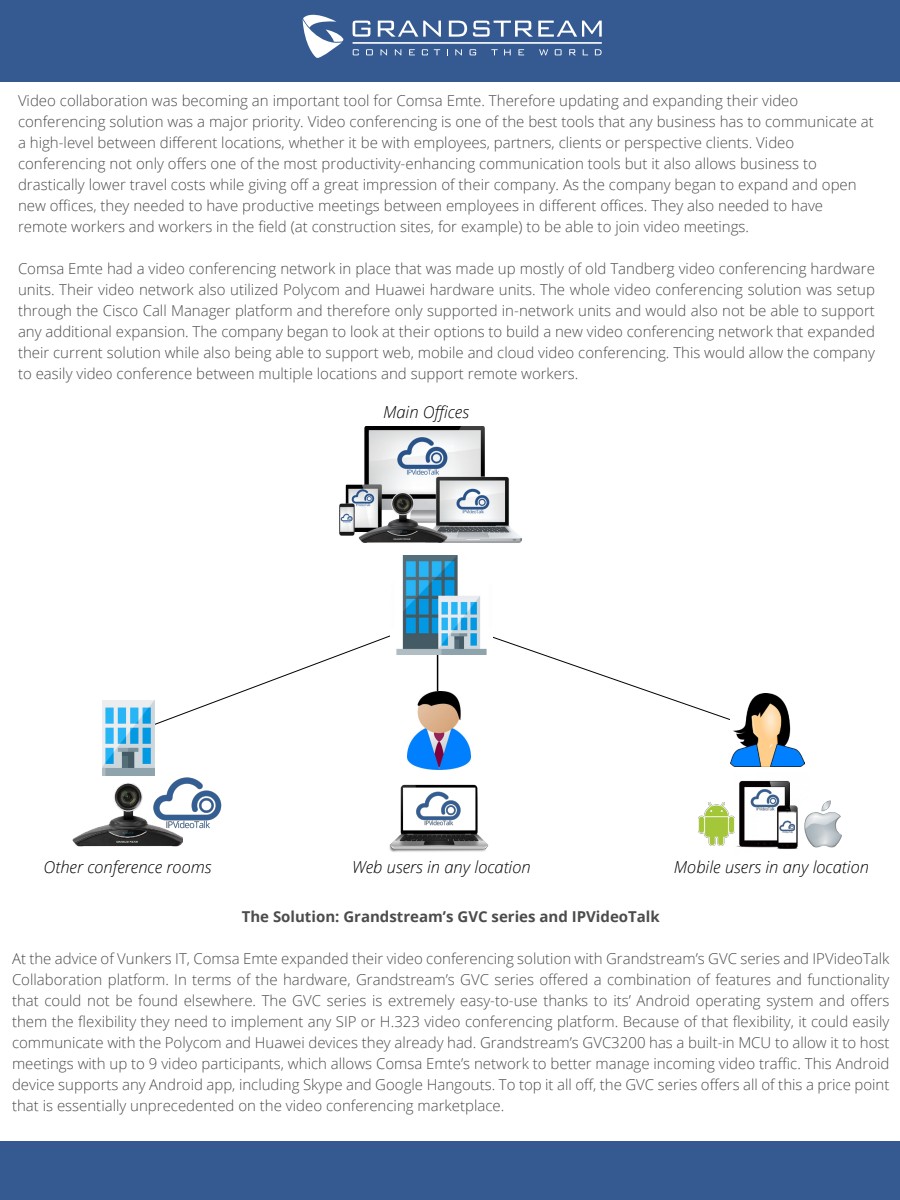
<style>
.page{position:relative;width:900px;height:1200px;background:#fff}
.page>*{position:absolute;margin:0;border:0;box-sizing:border-box;transform-origin:0 0}
.t1{font:italic 300 16.5px "Open Sans";color:#000}
.t2{font:300 15px/21px "Open Sans";color:#4b4c4d;text-align:justify}
.t3{font:700 15px "Open Sans";color:#4b4c4d}
</style>
<div class="page">
<div style="left:0;top:0;width:900px;height:82px;background:#355a92"></div>
<svg style="left:303px;top:15px;width:40px;height:43px"></svg>
<svg style="left:353px;top:21px;width:17px;height:16px"></svg>
<svg style="left:378px;top:21px;width:63px;height:16px"></svg>
<svg style="left:449px;top:21px;width:18px;height:16px"></svg>
<svg style="left:473px;top:21px;width:129px;height:16px"></svg>
<svg style="left:353px;top:49px;width:6px;height:6px"></svg>
<svg style="left:366px;top:49px;width:7px;height:6px"></svg>
<svg style="left:381px;top:49px;width:6px;height:6px"></svg>
<svg style="left:395px;top:49px;width:6px;height:6px"></svg>
<svg style="left:409px;top:49px;width:6px;height:6px"></svg>
<svg style="left:422px;top:49px;width:6px;height:6px"></svg>
<svg style="left:434px;top:49px;width:6px;height:6px"></svg>
<svg style="left:455px;top:49px;width:7px;height:6px"></svg>
<svg style="left:470px;top:49px;width:6px;height:6px"></svg>
<svg style="left:491px;top:49px;width:7px;height:6px"></svg>
<svg style="left:504px;top:49px;width:7px;height:6px"></svg>
<svg style="left:518px;top:49px;width:6px;height:6px"></svg>
<svg style="left:595px;top:49px;width:7px;height:6px"></svg>
<svg style="left:555px;top:49px;width:7px;height:6px"></svg>
<svg style="left:569px;top:49px;width:7px;height:6px"></svg>
<svg style="left:539px;top:49px;width:9px;height:6px"></svg>
<hr style="left:353px;top:42px;width:249px;height:2px;background:#fff">
<div style="left:0;top:1142px;width:900px;height:58px;background:#355a92"></div>
<svg style="left:154px;top:635px;width:265px;height:95px"></svg>
<hr style="left:437px;top:638px;width:1px;height:121px;background:#000">
<svg style="left:458px;top:636px;width:272px;height:84px"></svg>
<img style="left:102px;top:700px;width:52px;height:75px">
<img style="left:391px;top:555px;width:101px;height:99px">
<img style="left:147px;top:775px;width:75px;height:54px">
<img style="left:73px;top:781px;width:110px;height:66px">
<img style="left:389px;top:784px;width:100px;height:68px">
<img style="left:339px;top:426px;width:183px;height:117px">
<img style="left:736px;top:780px;width:62px;height:69px">
<img style="left:698px;top:803px;width:37px;height:42px">
<img style="left:749px;top:788px;width:32px;height:25px">
<img style="left:778px;top:821px;width:17px;height:13px">
<img style="left:804px;top:800px;width:38px;height:48px">
<img style="left:407px;top:691px;width:64px;height:79px">
<img style="left:731px;top:693px;width:74px;height:74px">
<p class="t2" style="left:18px;top:90px;width:857px;text-align:left">Video collaboration was becoming an important tool for Comsa Emte. Therefore updating and expanding their video conferencing solution was a major priority. Video conferencing is one of the best tools that any business has to communicate at a high-level between different locations, whether it be with employees, partners, clients or perspective clients. Video conferencing not only offers one of the most productivity-enhancing communication tools but it also allows business to drastically lower travel costs while giving off a great impression of their company. As the company began to expand and open new offices, they needed to have productive meetings between employees in different offices. They also needed to have remote workers and workers in the field (at construction sites, for example) to be able to join video meetings.</p>
<p class="t2" style="left:18px;top:258px;width:858px">Comsa Emte had a video conferencing network in place that was made up mostly of old Tandberg video conferencing hardware units. Their video network also utilized Polycom and Huawei hardware units. The whole video conferencing solution was setup through the Cisco Call Manager platform and therefore only supported in-network units and would also not be able to support any additional expansion. The company began to look at their options to build a new video conferencing network that expanded their current solution while also being able to support web, mobile and cloud video conferencing. This would allow the company to easily video conference between multiple locations and support remote workers.</p>
<p class="t1" style="left:383px;top:400px;width:87px">Main Offices</p>
<p class="t1" style="left:44px;top:855px;width:169px">Other conference rooms</p>
<p class="t1" style="left:352px;top:855px;width:180px">Web users in any location</p>
<p class="t1" style="left:674px;top:855px;width:197px">Mobile users in any location</p>
<p class="t3" style="left:242px;top:906px;width:420px">The Solution: Grandstream’s GVC series and IPVideoTalk</p>
<p class="t2" style="left:12px;top:948px;width:879px">At the advice of Vunkers IT, Comsa Emte expanded their video conferencing solution with Grandstream’s GVC series and IPVideoTalk Collaboration platform. In terms of the hardware, Grandstream’s GVC series offered a combination of features and functionality that could not be found elsewhere. The GVC series is extremely easy-to-use thanks to its’ Android operating system and offers them the flexibility they need to implement any SIP or H.323 video conferencing platform. Because of that flexibility, it could easily communicate with the Polycom and Huawei devices they already had. Grandstream’s GVC3200 has a built-in MCU to allow it to host meetings with up to 9 video participants, which allows Comsa Emte’s network to better manage incoming video traffic. This Android device supports any Android app, including Skype and Google Hangouts. To top it all off, the GVC series offers all of this a price point that is essentially unprecedented on the video conferencing marketplace.</p>
</div>
